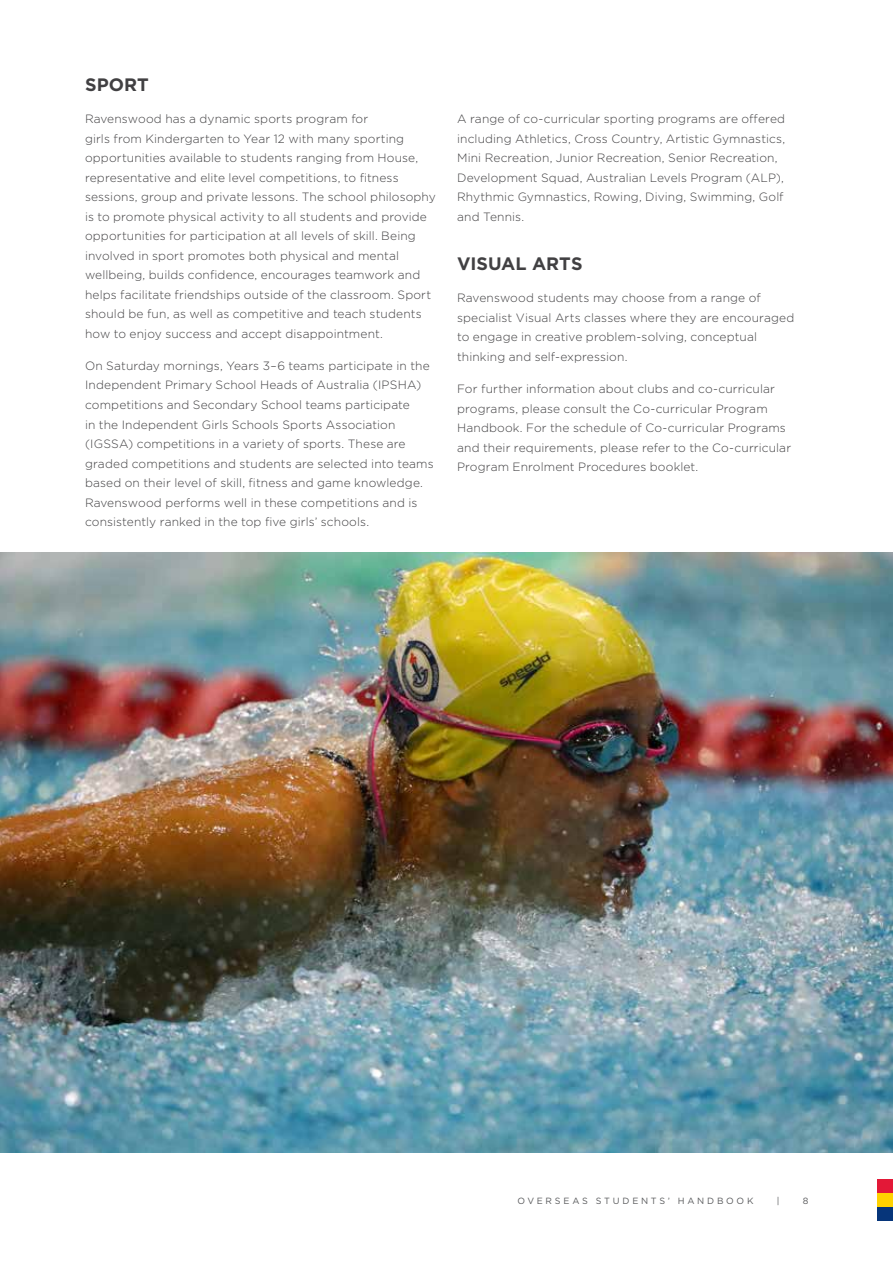
<style>
.page{position:relative;width:893px;height:1263px;background:#fff}
.page>*{position:absolute;margin:0;border:0;box-sizing:border-box;transform-origin:0 0}
.t1{font:700 18px "Gotham";color:#414042}
.t2{font:300 12px/19.5px "Gotham";letter-spacing:.01em;color:#414042}
.t3{font:9px "Gotham";letter-spacing:.305em;color:#58595b}
</style>
<div class="page">
<img style="left:0;top:553px;width:893px;height:599px">
<div style="left:878px;top:1179px;width:15px;height:14px;background:#e31837"></div>
<div style="left:878px;top:1193px;width:15px;height:14px;background:#ffd200"></div>
<div style="left:878px;top:1207px;width:15px;height:14px;background:#06357a"></div>
<h1 class="t1" style="left:85px;top:73px;width:65px">SPORT</h1>
<p class="t2" style="left:85px;top:109px;width:352px">Ravenswood has a dynamic sports program for<br>girls from Kindergarten to Year 12 with many sporting opportunities available to students ranging from House, representative and elite level competitions, to fitness sessions, group and private lessons. The school philosophy is to promote physical activity to all students and provide opportunities for participation at all levels of skill. Being involved in sport promotes both physical and mental wellbeing, builds confidence, encourages teamwork and helps facilitate friendships outside of the classroom. Sport should be fun, as well as competitive and teach students how to enjoy success and accept disappointment.</p>
<p class="t2" style="left:85px;top:356px;width:350px">On Saturday mornings, Years 3–6 teams participate in the Independent Primary School Heads of Australia (IPSHA) competitions and Secondary School teams participate<br>in the Independent Girls Schools Sports Association (IGSSA) competitions in a variety of sports. These are graded competitions and students are selected into teams based on their level of skill, fitness and game knowledge.<br>Ravenswood performs well in these competitions and is consistently ranked in the top five girls’ schools.</p>
<p class="t2" style="left:457px;top:109px;width:330px">A range of co-curricular sporting programs are offered including Athletics, Cross Country, Artistic Gymnastics, Mini Recreation, Junior Recreation, Senior Recreation, Development Squad, Australian Levels Program (ALP), Rhythmic Gymnastics, Rowing, Diving, Swimming, Golf and Tennis.</p>
<h1 class="t1" style="left:457px;top:252px;width:127px">VISUAL ARTS</h1>
<p class="t2" style="left:457px;top:288px;width:339px">Ravenswood students may choose from a range of specialist Visual Arts classes where they are encouraged to engage in creative problem-solving, conceptual thinking and self-expression.</p>
<p class="t2" style="left:457px;top:379px;width:336px">For further information about clubs and co-curricular programs, please consult the Co-curricular Program Handbook. For the schedule of Co-curricular Programs and their requirements, please refer to the Co-curricular Program Enrolment Procedures booklet.</p>
<p class="t3" style="left:517px;top:1195px;width:238px">OVERSEAS STUDENTS’ HANDBOOK</p>
<p class="t3" style="left:777px;top:1195px;width:4px">|</p>
<p class="t3" style="left:803px;top:1195px;width:7px">8</p>
</div>
